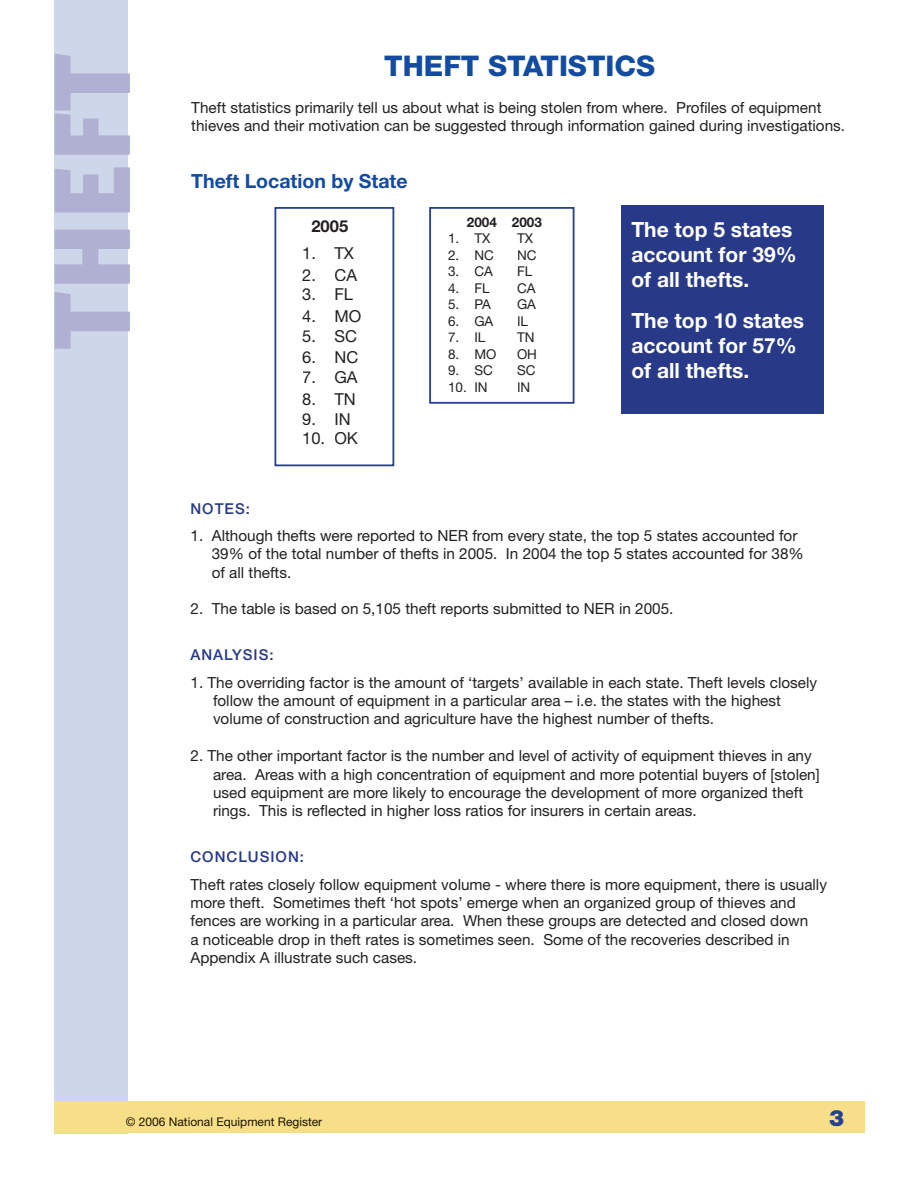
<style>
.page{position:relative;width:918px;height:1188px;background:#fff}
.page>*{position:absolute;margin:0;border:0;box-sizing:border-box;transform-origin:0 0}
.t1{font:900 108px "Meta Plus";color:#afb0d2}
.t2{font:800 28.5px "Helvetica Neue";color:#134ba0}
.t3{font:900 22.5px "Helvetica Neue";color:#25408f}
.t4{font:700 21px/25.2px "Helvetica Neue";color:#fff}
.t5{font:700 19.5px "Helvetica Neue";color:#134ba0}
.t6{font:16.5px "Helvetica Neue";color:#231f20}
.t7{font:700 16.5px "Helvetica Neue";color:#231f20}
.t8{font:15.3px/18.3px "Helvetica Neue";color:#231f20}
.t9{font:500 15px "Helvetica Neue";letter-spacing:.065em;color:#273987}
.t10{font:13.5px "Helvetica Neue";color:#231f20}
.t11{font:700 13.5px "Helvetica Neue";color:#231f20}
.t12{font:12px "Helvetica Neue";color:#1b1400}
</style>
<div class="page">
<div style="left:54px;top:0;width:74px;height:1134px;background:#ced6ea"></div>
<div style="left:54px;top:1102px;width:811px;height:31px;background:#f7de89"></div>
<div style="left:621px;top:206px;width:203px;height:208px;background:#273987"></div>
<svg style="left:274px;top:207px;width:120px;height:259px"></svg>
<svg style="left:429px;top:207px;width:146px;height:197px"></svg>
<h1 class="t1" style="left:29px;top:350px;width:298px;rotate:-90deg">THEFT</h1>
<h2 class="t2" style="left:384px;top:49px;width:272px">THEFT STATISTICS</h2>
<p class="t8" style="left:191px;top:98px;width:655px">Theft statistics primarily tell us about what is being stolen from where. Profiles of equipment thieves and their motivation can be suggested through information gained during investigations.</p>
<p class="t5" style="left:191px;top:169px;width:218px">Theft Location by State</p>
<p class="t7" style="left:311px;top:216px;width:38px">2005</p>
<p class="t6" style="left:302px;top:243px;width:53px">1. TX</p>
<p class="t6" style="left:302px;top:265px;width:56px">2. CA</p>
<p class="t6" style="left:302px;top:285px;width:52px">3. FL</p>
<p class="t6" style="left:302px;top:306px;width:61px">4. MO</p>
<p class="t6" style="left:302px;top:326px;width:56px">5. SC</p>
<p class="t6" style="left:302px;top:348px;width:57px">6. NC</p>
<p class="t6" style="left:302px;top:368px;width:57px">7. GA</p>
<p class="t6" style="left:302px;top:389px;width:55px">8. TN</p>
<p class="t6" style="left:302px;top:409px;width:50px">9. IN</p>
<p class="t6" style="left:302px;top:429px;width:57px">10. OK</p>
<p class="t11" style="left:467px;top:214px;width:77px">2004 2003</p>
<p class="t10" style="left:448px;top:230px;width:44px">1. TX</p>
<p class="t10" style="left:517px;top:230px;width:17px">TX</p>
<p class="t10" style="left:448px;top:247px;width:47px">2. NC</p>
<p class="t10" style="left:517px;top:247px;width:21px">NC</p>
<p class="t10" style="left:448px;top:263px;width:46px">3. CA</p>
<p class="t10" style="left:517px;top:263px;width:17px">FL</p>
<p class="t10" style="left:448px;top:280px;width:43px">4. FL</p>
<p class="t10" style="left:517px;top:280px;width:20px">CA</p>
<p class="t10" style="left:448px;top:296px;width:44px">5. PA</p>
<p class="t10" style="left:517px;top:296px;width:20px">GA</p>
<p class="t10" style="left:448px;top:313px;width:47px">6. GA</p>
<p class="t10" style="left:517px;top:313px;width:13px">IL</p>
<p class="t10" style="left:448px;top:329px;width:39px">7. IL</p>
<p class="t10" style="left:517px;top:329px;width:19px">TN</p>
<p class="t10" style="left:448px;top:346px;width:50px">8. MO</p>
<p class="t10" style="left:517px;top:346px;width:22px">OH</p>
<p class="t10" style="left:448px;top:362px;width:46px">9. SC</p>
<p class="t10" style="left:517px;top:362px;width:20px">SC</p>
<p class="t10" style="left:448px;top:379px;width:41px">10. IN</p>
<p class="t10" style="left:517px;top:379px;width:15px">IN</p>
<h3 class="t4" style="left:631px;top:216px;width:167px">The top 5 states account for 39% of all thefts.</h3>
<h3 class="t4" style="left:631px;top:307px;width:174px">The top 10 states account for 57% of all thefts.</h3>
<p class="t9" style="left:190px;top:499px;width:61px">NOTES:</p>
<p class="t8" style="left:212px;top:526px;width:594px;text-indent:-21px">1. Although thefts were reported to NER from every state, the top 5 states accounted for<br>39% of the total number of thefts in 2005. In 2004 the top 5 states accounted for 38% of all thefts.</p>
<p class="t8" style="left:190px;top:600px;width:484px">2. The table is based on 5,105 theft reports submitted to NER in 2005.</p>
<p class="t9" style="left:190px;top:646px;width:85px">ANALYSIS:</p>
<p class="t8" style="left:213px;top:673px;width:606px;text-indent:-22px">1. The overriding factor is the amount of ‘targets’ available in each state. Theft levels closely follow the amount of equipment in a particular area – i.e. the states with the highest volume of construction and agriculture have the highest number of thefts.</p>
<p class="t8" style="left:213px;top:746px;width:608px;text-indent:-22px">2. The other important factor is the number and level of activity of equipment thieves in any area. Areas with a high concentration of equipment and more potential buyers of [stolen] used equipment are more likely to encourage the development of more organized theft rings. This is reflected in higher loss ratios for insurers in certain areas.</p>
<p class="t9" style="left:190px;top:848px;width:115px">CONCLUSION:</p>
<p class="t8" style="left:190px;top:875px;width:638px">Theft rates closely follow equipment volume - where there is more equipment, there is usually more theft. Sometimes theft ‘hot spots’ emerge when an organized group of thieves and fences are working in a particular area. When these groups are detected and closed down<br>a noticeable drop in theft rates is sometimes seen. Some of the recoveries described in Appendix A illustrate such cases.</p>
<p class="t12" style="left:126px;top:1115px;width:198px">© 2006 National Equipment Register</p>
<h3 class="t3" style="left:829px;top:1104px;width:17px">3</h3>
</div>
